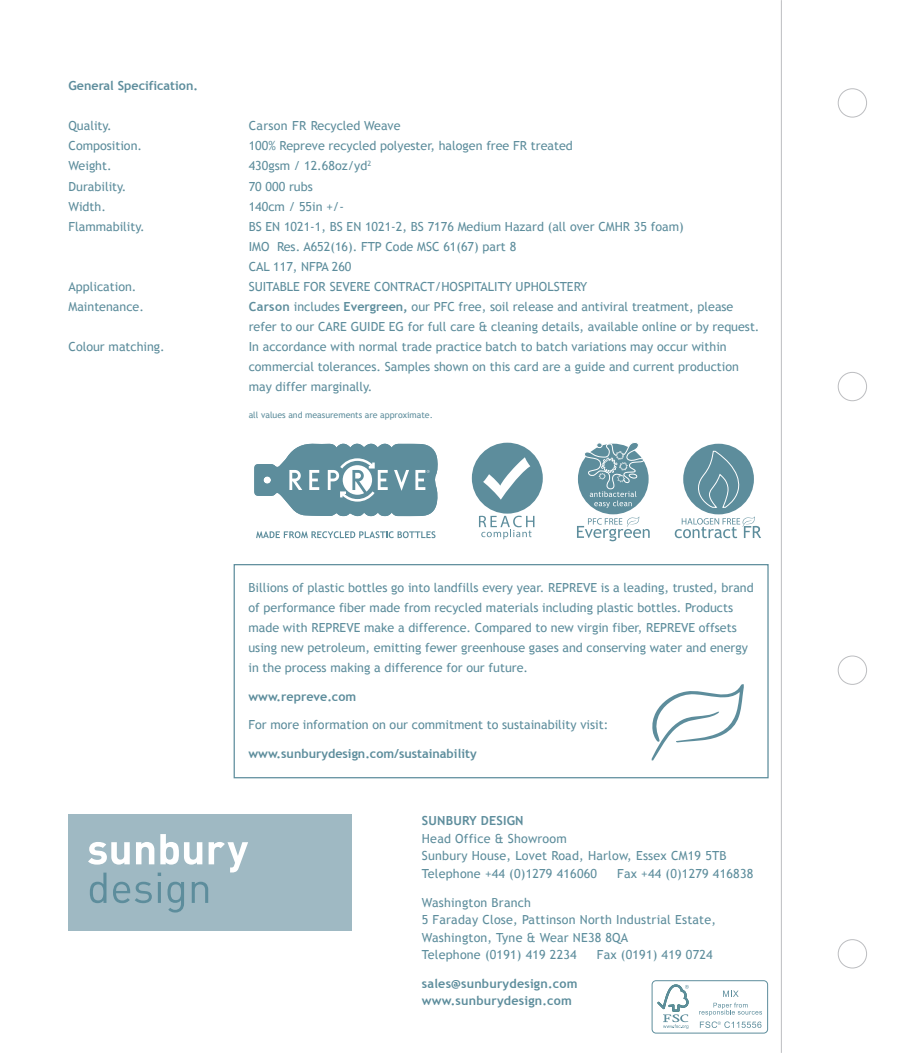
<style>
.page{position:relative;width:922px;height:1053px;background:#fff}
.page>*{position:absolute;margin:0;border:0;box-sizing:border-box;transform-origin:0 0}
.t1{font:12.5px/20px "Trebuchet MS";color:#5d8d9c}
.t2{font:700 12.5px/17.5px "Trebuchet MS";color:#5d8d9c}
.t3{font:8.75px "Trebuchet MS";color:#5d8d9c}
.s1{font-weight:700}
</style>
<div class="page">
<hr style="left:780px;top:0;width:1px;height:1052px;background:#bcbdc0">
<div style="left:837px;top:655px;width:29px;height:29px;border:1px solid #bcbdc0;border-radius:50%"></div>
<div style="left:837px;top:939px;width:29px;height:29px;border:1px solid #bcbdc0;border-radius:50%"></div>
<div style="left:837px;top:372px;width:29px;height:29px;border:1px solid #bcbdc0;border-radius:50%"></div>
<div style="left:837px;top:89px;width:29px;height:28px;border:1px solid #bcbdc0;border-radius:50%"></div>
<div style="left:233px;top:564px;width:535px;height:214px;border:1px solid #5d8d9c"></div>
<div style="left:68px;top:814px;width:283px;height:117px;background:#9fb9c3"></div>
<svg style="left:88px;top:842px;width:42px;height:22px"></svg>
<svg style="left:136px;top:842px;width:18px;height:22px"></svg>
<svg style="left:160px;top:834px;width:42px;height:30px"></svg>
<svg style="left:208px;top:842px;width:40px;height:30px"></svg>
<svg style="left:90px;top:872px;width:16px;height:31px"></svg>
<svg style="left:113px;top:881px;width:39px;height:22px"></svg>
<hr style="left:158px;top:881px;width:3px;height:21px;background:#5d8d9c">
<svg style="left:167px;top:881px;width:17px;height:31px"></svg>
<svg style="left:192px;top:881px;width:16px;height:21px"></svg>
<div style="left:651px;top:980px;width:116px;height:53px;border:1px solid #5d8d9c;border-radius:4px"></div>
<svg style="left:657px;top:984px;width:31px;height:44px"></svg>
<svg style="left:723px;top:990px;width:15px;height:6px"></svg>
<svg style="left:699px;top:1002px;width:62px;height:13px"></svg>
<svg style="left:699px;top:1021px;width:62px;height:6px"></svg>
<svg style="left:651px;top:684px;width:92px;height:76px"></svg>
<svg style="left:256px;top:531px;width:179px;height:7px"></svg>
<svg style="left:254px;top:443px;width:183px;height:74px"></svg>
<div style="left:683px;top:443px;width:70px;height:71px;background:#5d8d9c;border-radius:50%"></div>
<svg style="left:696px;top:450px;width:42px;height:58px"></svg>
<svg style="left:674px;top:516px;width:86px;height:22px"></svg>
<div style="left:577px;top:443px;width:71px;height:71px;background:#5d8d9c;border-radius:50%"></div>
<svg style="left:583px;top:443px;width:61px;height:67px"></svg>
<svg style="left:577px;top:516px;width:72px;height:25px"></svg>
<div style="left:471px;top:442px;width:71px;height:71px;background:#5d8d9c;border-radius:50%"></div>
<svg style="left:483px;top:457px;width:47px;height:42px"></svg>
<svg style="left:479px;top:515px;width:55px;height:24px"></svg>
<p class="t2" style="left:68px;top:77px;width:131px">General Specification.</p>
<p class="t1" style="left:68px;top:116px;width:45px">Quality.</p>
<p class="t1" style="left:248px;top:116px;width:153px">Carson FR Recycled Weave</p>
<p class="t1" style="left:68px;top:136px;width:75px">Composition.</p>
<p class="t1" style="left:248px;top:136px;width:325px">100% Repreve recycled polyester, halogen free FR treated</p>
<p class="t1" style="left:68px;top:156px;width:45px">Weight.</p>
<p class="t1" style="left:248px;top:156px;width:124px">430gsm / 12.68oz/yd<sup>2</sup></p>
<p class="t1" style="left:68px;top:176px;width:59px">Durability.</p>
<p class="t1" style="left:248px;top:176px;width:65px">70 000 rubs</p>
<p class="t1" style="left:68px;top:196px;width:39px">Width.</p>
<p class="t1" style="left:248px;top:196px;width:97px">140cm / 55in +/-</p>
<p class="t1" style="left:68px;top:216px;width:78px">Flammability.</p>
<p class="t1" style="left:248px;top:216px;width:436px">BS EN 1021-1, BS EN 1021-2, BS 7176 Medium Hazard (all over CMHR 35 foam)<br>IMO Res. A652(16). FTP Code MSC 61(67) part 8<br>CAL 117, NFPA 260</p>
<p class="t1" style="left:68px;top:276px;width:69px">Application.</p>
<p class="t1" style="left:248px;top:276px;width:340px">SUITABLE FOR SEVERE CONTRACT/HOSPITALITY UPHOLSTERY</p>
<p class="t1" style="left:68px;top:296px;width:77px">Maintenance.</p>
<p class="t1" style="left:248px;top:296px;width:512px"><span class="s1">Carson</span> includes <span class="s1">Evergreen,</span> our PFC free, soil release and antiviral treatment, please refer to our CARE GUIDE EG for full care &amp; cleaning details, available online or by request.</p>
<p class="t1" style="left:68px;top:336px;width:98px">Colour matching.</p>
<p class="t1" style="left:248px;top:336px;width:491px">In accordance with normal trade practice batch to batch variations may occur within commercial tolerances. Samples shown on this card are a guide and current production may differ marginally.</p>
<p class="t3" style="left:248px;top:410px;width:186px">all values and measurements are approximate.</p>
<p class="t1" style="left:248px;top:577px;width:506px">Billions of plastic bottles go into landfills every year. REPREVE is a leading, trusted, brand of performance fiber made from recycled materials including plastic bottles. Products made with REPREVE make a difference. Compared to new virgin fiber, REPREVE offsets using new petroleum, emitting fewer greenhouse gases and conserving water and energy in the process making a difference for our future.</p>
<p class="t2" style="left:248px;top:687px;width:109px">www.repreve.com</p>
<p class="t1" style="left:248px;top:715px;width:361px">For more information on our commitment to sustainability visit:</p>
<p class="t2" style="left:248px;top:744px;width:230px">www.sunburydesign.com/sustainability</p>
<p class="t2" style="left:421px;top:812px;width:103px">SUNBURY DESIGN</p>
<p class="t1" style="left:421px;top:829px;width:306px;line-height:17.5px">Head Office &amp; Showroom<br>Sunbury House, Lovet Road, Harlow, Essex CM19 5TB<br>Telephone +44 (0)1279 416060</p>
<p class="t1" style="left:617px;top:863px;width:138px">Fax +44 (0)1279 416838</p>
<p class="t1" style="left:421px;top:893px;width:295px;line-height:17.5px">Washington Branch<br>5 Faraday Close, Pattinson North Industrial Estate,<br>Washington, Tyne &amp; Wear NE38 8QA<br>Telephone (0191) 419 2234</p>
<p class="t1" style="left:596px;top:944px;width:117px">Fax (0191) 419 0724</p>
<p class="t2" style="left:421px;top:974px;width:157px">sales@sunburydesign.com www.sunburydesign.com</p>
</div>
